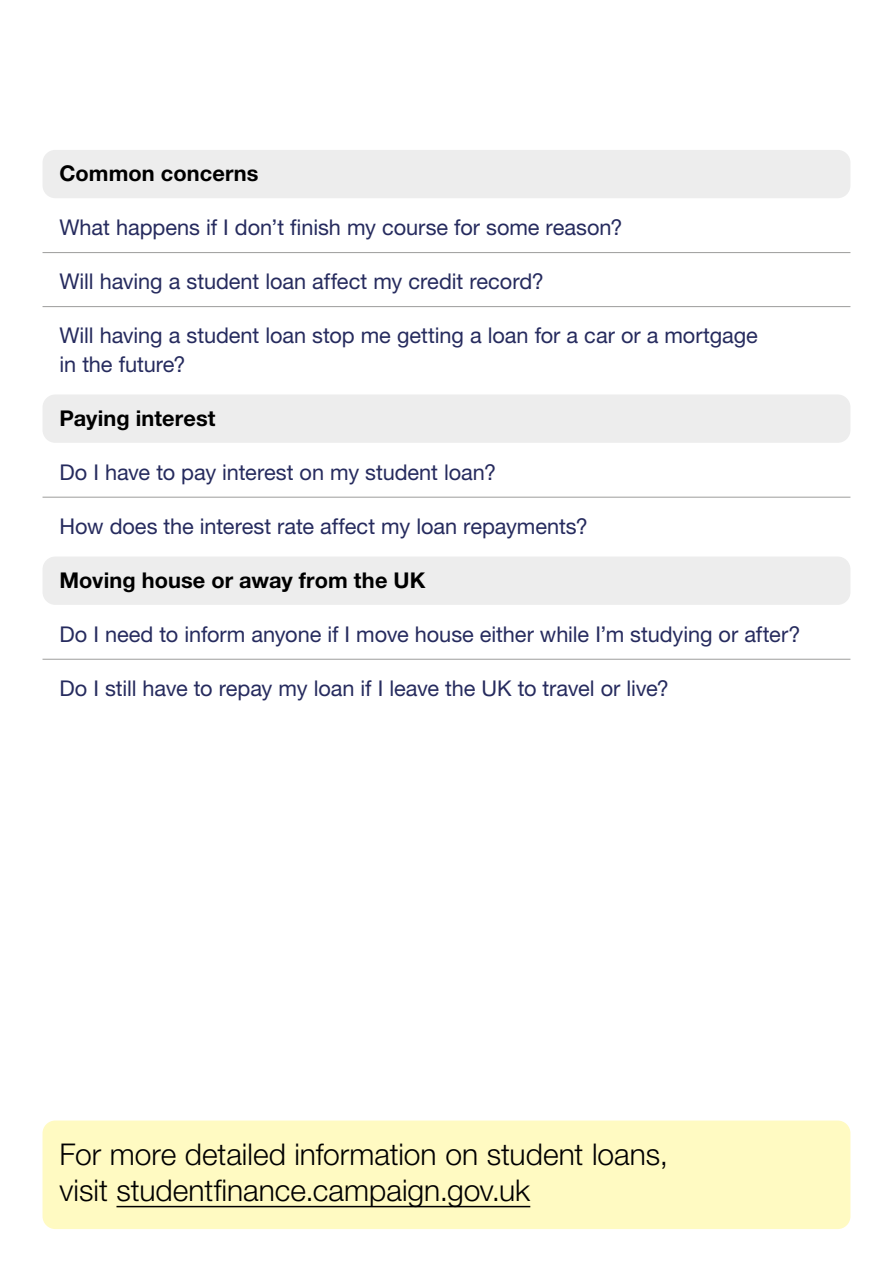
<style>
.page{position:relative;width:893px;height:1263px;background:#fff}
.page>*{position:absolute;margin:0;border:0;box-sizing:border-box;transform-origin:0 0}
.CTA{font:300 30px/36px "Helvetica Neue LT Pro";color:#000}
.t1{font:21.75px/28.5px "Helvetica Neue LT Pro";letter-spacing:-.005em;color:#262b5e}
.t2{font:700 21.75px "Helvetica Neue LT Pro";letter-spacing:.005em;color:#000}
</style>
<div class="page">
<div style="left:43px;top:150px;width:807px;height:48px;background:#ededed;border-radius:13px"></div>
<hr style="left:43px;top:252px;width:807px;height:1px;background:#9d9d9c">
<hr style="left:43px;top:306px;width:807px;height:1px;background:#9d9d9c">
<div style="left:43px;top:394px;width:807px;height:49px;background:#ededed;border-radius:13px"></div>
<hr style="left:43px;top:497px;width:807px;height:1px;background:#9d9d9c">
<div style="left:43px;top:556px;width:807px;height:49px;background:#ededed;border-radius:13px"></div>
<hr style="left:43px;top:659px;width:807px;height:1px;background:#9d9d9c">
<div style="left:43px;top:1120px;width:807px;height:109px;background:#fffac2;border-radius:13px"></div>
<hr style="left:116px;top:1206px;width:414px;height:1px;background:#000">
<p class="t2" style="left:60px;top:160px;width:200px">Common concerns</p>
<p class="t1" style="left:60px;top:213px;width:565px">What happens if I don’t finish my course for some reason?</p>
<p class="t1" style="left:60px;top:267px;width:486px">Will having a student loan affect my credit record?</p>
<p class="t1" style="left:60px;top:321px;width:700px">Will having a student loan stop me getting a loan for a car or a mortgage in the future?</p>
<p class="t2" style="left:60px;top:405px;width:158px">Paying interest</p>
<p class="t1" style="left:60px;top:458px;width:438px">Do I have to pay interest on my student loan?</p>
<p class="t1" style="left:60px;top:512px;width:530px">How does the interest rate affect my loan repayments?</p>
<p class="t2" style="left:60px;top:567px;width:367px">Moving house or away from the UK</p>
<p class="t1" style="left:60px;top:620px;width:742px">Do I need to inform anyone if I move house either while I’m studying or after?</p>
<p class="t1" style="left:60px;top:674px;width:611px">Do I still have to repay my loan if I leave the UK to travel or live?</p>
<p class="CTA" style="left:60px;top:1136px;width:610px">For more detailed information on student loans, visit studentfinance.campaign.gov.uk</p>
</div>
